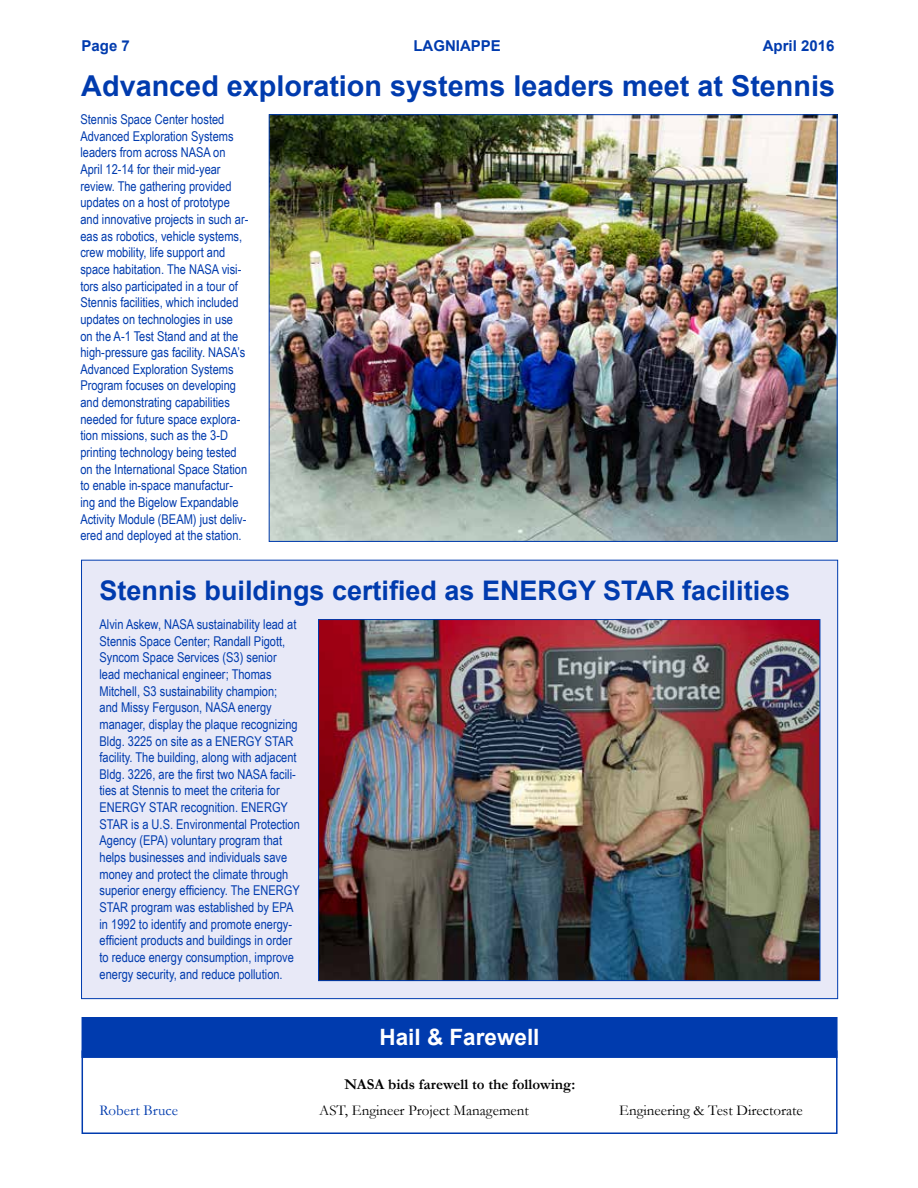
<style>
.page{position:relative;width:918px;height:1188px;background:#fff}
.page>*{position:absolute;margin:0;border:0;box-sizing:border-box;transform-origin:0 0}
.t1{font:700 28.8px "Arial";color:#003bae}
.t2{font:700 27px "Arial";color:#003bae}
.t3{font:700 22.5px "Arial";color:#fff}
.t4{font:15px "Garamond";color:#000}
.t5{font:700 15px "Garamond";color:#000}
.t6{font:700 15px "Arial";color:#003bae}
.t7{font:15px "Garamond";color:#003bae}
.t8{font:13.5px/16.6px "Arial Narrow";color:#003bae}
</style>
<div class="page">
<div style="left:81px;top:560px;width:757px;height:439px;background:#e8e9f7;border:1px solid #003bae"></div>
<div style="left:82px;top:1050px;width:756px;height:84px;border:2px solid #003bae"></div>
<div style="left:82px;top:1017px;width:756px;height:41px;background:#003bae;border:2px solid #003bae"></div>
<img style="left:320px;top:621px;width:498px;height:358px">
<img style="left:271px;top:116px;width:565px;height:424px">
<p class="t6" style="left:82px;top:36px;width:50px">Page 7</p>
<p class="t6" style="left:413px;top:36px;width:89px">LAGNIAPPE</p>
<p class="t6" style="left:763px;top:36px;width:73px">April 2016</p>
<h1 class="t1" style="left:81px;top:66px;width:755px">Advanced exploration systems leaders meet at Stennis</h1>
<p class="t8" style="left:80px;top:111px;width:170px">Stennis Space Center hosted<br>Advanced Exploration Systems leaders from across NASA on<br>April 12-14 for their mid-year review. The gathering provided updates on a host of prototype and innovative projects in such ar&shy;eas as robotics, vehicle systems, crew mobility, life support and space habitation. The NASA visi&shy;tors also participated in a tour of<br>Stennis facilities, which included updates on technologies in use on the A-1 Test Stand and at the high-pressure gas facility. NASA’s<br>Advanced Exploration Systems<br>Program focuses on developing and demonstrating capabilities needed for future space explora&shy;tion missions, such as the 3-D printing technology being tested on the International Space Station to enable in-space manufactur&shy;ing and the Bigelow Expandable<br>Activity Module (BEAM) just deliv&shy;ered and deployed at the station.</p>
<h2 class="t2" style="left:100px;top:573px;width:692px">Stennis buildings certified as ENERGY STAR facilities</h2>
<p class="t8" style="left:100px;top:615px;width:202px">Alvin Askew, NASA sustainability lead at Stennis Space Center; Randall Pigott, Syncom Space Services (S3) senior lead mechanical engineer; Thomas Mitchell, S3 sustainability champion;<br>and Missy Ferguson, NASA energy manager, display the plaque recognizing Bldg. 3225 on site as a ENERGY STAR facility. The building, along with adjacent Bldg. 3226, are the first two NASA facili&shy;ties at Stennis to meet the criteria for ENERGY STAR recognition. ENERGY STAR is a U.S. Environmental Protection Agency (EPA) voluntary program that helps businesses and individuals save money and protect the climate through superior energy efficiency. The ENERGY STAR program was established by EPA in 1992 to identify and promote energy&shy;efficient products and buildings in order to reduce energy consumption, improve energy security, and reduce pollution.</p>
<h3 class="t3" style="left:380px;top:1022px;width:162px">Hail &amp; Farewell</h3>
<p class="t5" style="left:345px;top:1074px;width:232px">NASA bids farewell to the following:</p>
<p class="t7" style="left:100px;top:1100px;width:80px">Robert Bruce</p>
<p class="t4" style="left:319px;top:1100px;width:211px">AST, Engineer Project Management</p>
<p class="t4" style="left:619px;top:1100px;width:185px">Engineering &amp; Test Directorate</p>
</div>
